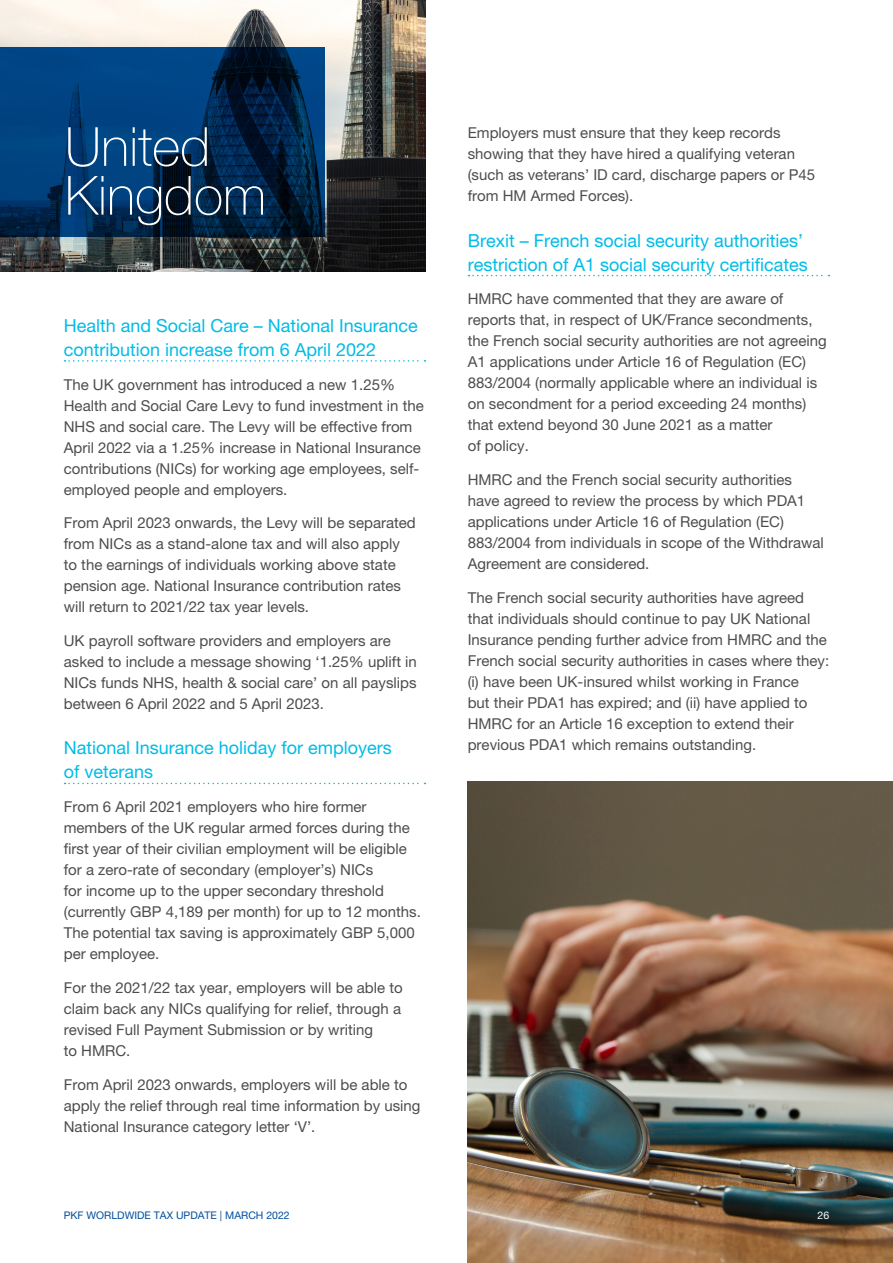
<style>
.page{position:relative;width:893px;height:1263px;background:#fff}
.page>*{position:absolute;margin:0;border:0;box-sizing:border-box;transform-origin:0 0}
.t1{font:100 54px/48.8px "Helvetica Neue LT Pro";color:#fff}
.t2{font:18px/24px "Helvetica Neue LT Pro";color:#00bce7}
.t3{font:15px/21px "Helvetica Neue LT Pro";color:#4d4d4f}
.t4{font:10.5px "Helvetica Neue LT Pro";color:#004f9d}
.t5{font:10.5px "Helvetica Neue LT Pro";color:#fff}
</style>
<div class="page">
<img style="left:0;top:0;width:425px;height:271px">
<svg style="left:0;top:48px;width:325px;height:189px;background:#003261"></svg>
<svg style="left:65px;top:360px;width:360px;height:2px"></svg>
<svg style="left:65px;top:783px;width:360px;height:1px"></svg>
<svg style="left:468px;top:275px;width:361px;height:1px"></svg>
<img style="left:468px;top:781px;width:425px;height:482px">
<h1 class="t1" style="left:65px;top:122px;width:203px">United<br>Kingdom</h1>
<p class="t2" style="left:64px;top:313px;width:356px">Health and Social Care – National Insurance contribution increase from 6 April 2022</p>
<p class="t3" style="left:64px;top:374px;width:362px">The UK government has introduced a new 1.25% Health and Social Care Levy to fund investment in the NHS and social care. The Levy will be effective from April 2022 via a 1.25% increase in National Insurance contributions (NICs) for working age employees, self&shy;employed people and employers.</p>
<p class="t3" style="left:64px;top:512px;width:353px">From April 2023 onwards, the Levy will be separated from NICs as a stand-alone tax and will also apply to the earnings of individuals working above state pension age. National Insurance contribution rates will return to 2021/22 tax year levels.</p>
<p class="t3" style="left:64px;top:630px;width:355px">UK payroll software providers and employers are asked to include a message showing ‘1.25% uplift in NICs funds NHS, health &amp; social care’ on all payslips between 6 April 2022 and 5 April 2023.</p>
<p class="t2" style="left:64px;top:736px;width:330px">National Insurance holiday for employers of veterans</p>
<p class="t3" style="left:64px;top:796px;width:359px">From 6 April 2021 employers who hire former members of the UK regular armed forces during the first year of their civilian employment will be eligible for a zero-rate of secondary (employer’s) NICs<br>for income up to the upper secondary threshold (currently GBP 4,189 per month) for up to 12 months.<br>The potential tax saving is approximately GBP 5,000 per employee.</p>
<p class="t3" style="left:64px;top:977px;width:340px">For the 2021/22 tax year, employers will be able to claim back any NICs qualifying for relief, through a revised Full Payment Submission or by writing<br>to HMRC.</p>
<p class="t3" style="left:64px;top:1074px;width:358px">From April 2023 onwards, employers will be able to apply the relief through real time information by using<br>National Insurance category letter ‘V’.</p>
<p class="t4" style="left:64px;top:1209px;width:227px">PKF WORLDWIDE TAX UPDATE | MARCH 2022</p>
<p class="t3" style="left:468px;top:122px;width:349px">Employers must ensure that they keep records showing that they have hired a qualifying veteran (such as veterans’ ID card, discharge papers or P45 from HM Armed Forces).</p>
<p class="t2" style="left:468px;top:228px;width:341px">Brexit – French social security authorities’ restriction of A1 social security certificates</p>
<p class="t3" style="left:468px;top:288px;width:360px">HMRC have commented that they are aware of reports that, in respect of UK/France secondments, the French social security authorities are not agreeing A1 applications under Article 16 of Regulation (EC)<br>883/2004 (normally applicable where an individual is on secondment for a period exceeding 24 months) that extend beyond 30 June 2021 as a matter<br>of policy.</p>
<p class="t3" style="left:468px;top:469px;width:358px">HMRC and the French social security authorities have agreed to review the process by which PDA1 applications under Article 16 of Regulation (EC)<br>883/2004 from individuals in scope of the Withdrawal Agreement are considered.</p>
<p class="t3" style="left:468px;top:587px;width:363px">The French social security authorities have agreed that individuals should continue to pay UK National Insurance pending further advice from HMRC and the French social security authorities in cases where they: (i) have been UK-insured whilst working in France<br>but their PDA1 has expired; and (ii) have applied to HMRC for an Article 16 exception to extend their previous PDA1 which remains outstanding.</p>
<p class="t5" style="left:817px;top:1209px;width:13px">26</p>
</div>
